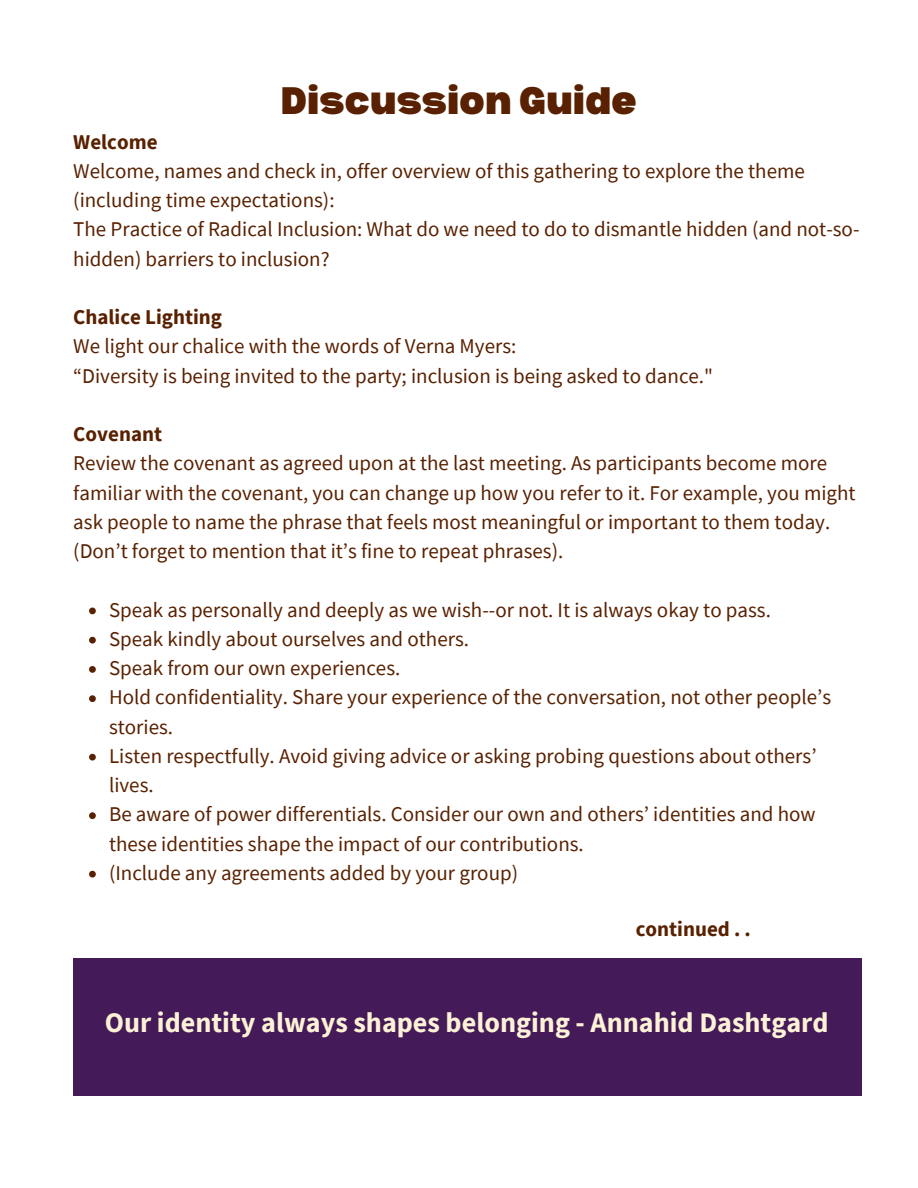
<style>
.page{position:relative;width:918px;height:1188px;background:#fff}
.page>*{position:absolute;margin:0;border:0;box-sizing:border-box;transform-origin:0 0}
.t1{font:900 37.5px "Bernoru";color:#592101}
.t2{font:700 28.2px "Source Sans Pro";color:#fdf2d6}
.t3{font:21px/29.2px "Source Sans Pro";color:#592101}
.t4{font:700 21px "Source Sans Pro";color:#592101}
</style>
<div class="page">
<svg style="left:89px;top:608px;width:7px;height:6px"></svg>
<svg style="left:89px;top:637px;width:7px;height:7px"></svg>
<svg style="left:89px;top:666px;width:7px;height:7px"></svg>
<svg style="left:89px;top:695px;width:7px;height:7px"></svg>
<svg style="left:89px;top:754px;width:7px;height:7px"></svg>
<svg style="left:89px;top:812px;width:7px;height:7px"></svg>
<svg style="left:89px;top:871px;width:7px;height:7px"></svg>
<div style="left:73px;top:958px;width:788px;height:138px;background:#441a58"></div>
<p class="t1" style="left:281px;top:79px;width:358px">Discussion Guide</p>
<h1 class="t4" style="left:73px;top:128px;width:86px">Welcome</h1>
<p class="t3" style="left:73px;top:156px;width:733px">Welcome, names and check in, offer overview of this gathering to explore the theme (including time expectations):</p>
<p class="t3" style="left:73px;top:214px;width:788px">The Practice of Radical Inclusion: What do we need to do to dismantle hidden (and not-so&shy;hidden) barriers to inclusion?</p>
<p class="t4" style="left:73px;top:303px;width:150px">Chalice Lighting</p>
<p class="t3" style="left:73px;top:331px;width:445px">We light our chalice with the words of Verna Myers:</p>
<p class="t3" style="left:73px;top:360px;width:641px">“Diversity is being invited to the party; inclusion is being asked to dance."</p>
<p class="t4" style="left:73px;top:420px;width:90px">Covenant</p>
<p class="t3" style="left:73px;top:448px;width:784px">Review the covenant as agreed upon at the last meeting. As participants become more familiar with the covenant, you can change up how you refer to it. For example, you might ask people to name the phrase that feels most meaningful or important to them today. (Don’t forget to mention that it’s fine to repeat phrases).</p>
<p class="t3" style="left:109px;top:594px;width:664px">Speak as personally and deeply as we wish--or not. It is always okay to pass.</p>
<p class="t3" style="left:109px;top:624px;width:362px">Speak kindly about ourselves and others.</p>
<p class="t3" style="left:109px;top:653px;width:293px">Speak from our own experiences.</p>
<p class="t3" style="left:109px;top:682px;width:724px">Hold confidentiality. Share your experience of the conversation, not other people’s stories.</p>
<p class="t3" style="left:109px;top:741px;width:709px">Listen respectfully. Avoid giving advice or asking probing questions about others’ lives.</p>
<p class="t3" style="left:109px;top:799px;width:708px">Be aware of power differentials. Consider our own and others’ identities and how these identities shape the impact of our contributions.</p>
<p class="t3" style="left:109px;top:858px;width:411px">(Include any agreements added by your group)</p>
<h3 class="t4" style="left:636px;top:916px;width:117px">continued . .</h3>
<h2 class="t2" style="left:105px;top:1004px;width:725px">Our identity always shapes belonging - Annahid Dashtgard</h2>
</div>
